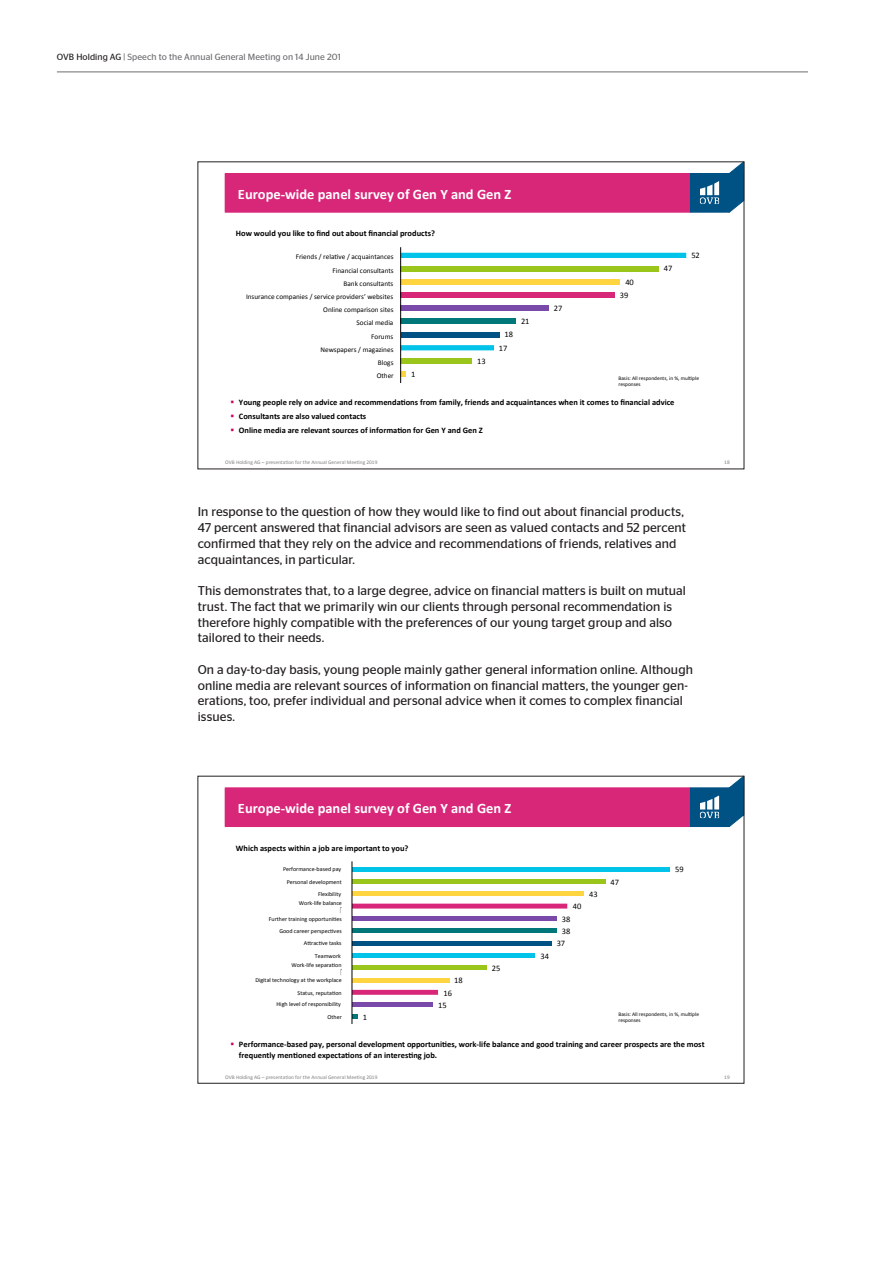
<style>
.page{position:relative;width:893px;height:1263px;background:#fff}
.page>*{position:absolute;margin:0;border:0;box-sizing:border-box;transform-origin:0 0}
.t1{font:700 14.4px "Calibri";color:#fff}
.t2{font:12.75px/15.8px "Stag Sans";letter-spacing:.005em;color:#231f20}
.t3{font:9px "Stag Sans";letter-spacing:.01em;color:#6c6d70}
.t4{font:700 8.4px/10.8px "Calibri";color:#000}
.t5{font:8.4px "Calibri";color:#000}
.t6{font:7.2px "Calibri";color:#000}
.t7{font:6px "Calibri";color:#000}
.t8{font:5.4px "Calibri";color:#808080}
.t9{font:5.4px/6px "Calibri";color:#000}
.s1{color:#231f20}
.s2{color:#c06}
</style>
<div class="page">
<hr style="left:57px;top:72px;width:751px;height:1px;background:#6c6d70">
<div style="left:225px;top:173px;width:466px;height:39px;background:#d82679"></div>
<div style="left:691px;top:173px;width:38px;height:39px;background:#005184"></div>
<div style="left:690px;top:173px;width:39px;height:39px;border:1px solid #005184"></div>
<svg style="left:701px;top:182px;width:17px;height:20px"></svg>
<div style="left:699px;top:180px;width:21px;height:24px;border:1px solid #005184"></div>
<svg style="left:729px;top:161px;width:15px;height:12px"></svg>
<svg style="left:729px;top:201px;width:13px;height:12px"></svg>
<div style="left:729px;top:173px;width:15px;height:27px;background:#005184"></div>
<div style="left:729px;top:173px;width:15px;height:28px;border:1px solid #005184"></div>
<svg style="left:401px;top:372px;width:5px;height:5px"></svg>
<div style="left:401px;top:358px;width:71px;height:6px;background:#9ac61c"></div>
<svg style="left:401px;top:253px;width:285px;height:97px"></svg>
<hr style="left:400px;top:247px;width:1px;height:136px;background:#000">
<div style="left:225px;top:788px;width:466px;height:38px;background:#d82679"></div>
<div style="left:225px;top:788px;width:466px;height:39px;border:1px solid #d82679"></div>
<div style="left:691px;top:788px;width:38px;height:38px;background:#005184"></div>
<div style="left:690px;top:788px;width:39px;height:39px;border:1px solid #005184"></div>
<svg style="left:701px;top:797px;width:17px;height:20px"></svg>
<div style="left:699px;top:795px;width:21px;height:24px;border:1px solid #005184"></div>
<svg style="left:729px;top:778px;width:13px;height:10px"></svg>
<svg style="left:729px;top:815px;width:13px;height:12px"></svg>
<div style="left:729px;top:788px;width:15px;height:27px;background:#005184"></div>
<svg style="left:353px;top:1014px;width:4px;height:5px"></svg>
<div style="left:352px;top:1002px;width:81px;height:5px;background:#7a4aaa"></div>
<div style="left:352px;top:891px;width:231px;height:5px;background:#ffd441"></div>
<div style="left:352px;top:879px;width:253px;height:5px;background:#9ac61c"></div>
<div style="left:352px;top:867px;width:318px;height:5px;background:#00c3ea"></div>
<svg style="left:353px;top:904px;width:214px;height:91px"></svg>
<hr style="left:352px;top:861px;width:1px;height:163px;background:#000">
<p class="t3" style="left:57px;top:51px;width:285px"><span class="s1">OVB Holding AG</span> | Speech to the Annual General Meeting on 14 June 201</p>
<p class="t1" style="left:238px;top:185px;width:275px">Europe--‐wide panel survey of Gen Y and Gen Z</p>
<p class="t4" style="left:236px;top:228px;width:200px">How would you like to find out about financial products?</p>
<p class="t6" style="left:296px;top:252px;width:99px">Friends / relaKve / acquaintances</p>
<p class="t5" style="left:691px;top:250px;width:10px">52</p>
<p class="t6" style="left:332px;top:266px;width:63px">Financial consultants</p>
<p class="t5" style="left:664px;top:263px;width:10px">47</p>
<p class="t6" style="left:343px;top:279px;width:51px">Bank consultants</p>
<p class="t5" style="left:625px;top:277px;width:10px">40</p>
<p class="t6" style="left:246px;top:292px;width:149px">Insurance companies / service providers’ websites</p>
<p class="t5" style="left:620px;top:290px;width:10px">39</p>
<p class="t6" style="left:323px;top:305px;width:72px">Online comparison sites</p>
<p class="t5" style="left:554px;top:303px;width:10px">27</p>
<p class="t6" style="left:357px;top:318px;width:38px">Social media</p>
<p class="t5" style="left:521px;top:316px;width:10px">21</p>
<p class="t6" style="left:371px;top:332px;width:24px">Forums</p>
<p class="t5" style="left:504px;top:329px;width:10px">18</p>
<p class="t6" style="left:320px;top:345px;width:75px">Newspapers / magazines</p>
<p class="t5" style="left:499px;top:343px;width:10px">17</p>
<p class="t6" style="left:378px;top:358px;width:17px">Blogs</p>
<p class="t5" style="left:477px;top:356px;width:10px">13</p>
<p class="t6" style="left:377px;top:371px;width:19px">Other</p>
<p class="t5" style="left:411px;top:369px;width:6px">1</p>
<p class="t9" style="left:618px;top:375px;width:82px">Basis: All respondents, in %, mulKple responses</p>
<p class="t4" style="left:231px;top:397px;width:445px"><span class="s2">▪▪</span> Young people rely on advice and recommenda3ons from family, friends and acquaintances when it comes to financial advice</p>
<p class="t4" style="left:231px;top:411px;width:137px"><span class="s2">▪▪</span> Consultants are also valued contacts</p>
<p class="t4" style="left:231px;top:425px;width:254px"><span class="s2">▪▪</span> Online media are relevant sources of informa3on for Gen Y and Gen Z</p>
<p class="t8" style="left:225px;top:459px;width:154px">OVB Holding AG – presentaKon for the Annual General MeeKng 2019</p>
<p class="t8" style="left:724px;top:459px;width:7px">18</p>
<p class="t2" style="left:198px;top:504px;width:490px">In response to the question of how they would like to find out about financial products, 47 percent answered that financial advisors are seen as valued contacts and 52 percent confirmed that they rely on the advice and recommendations of friends, relatives and acquaintances, in particular.</p>
<p class="t2" style="left:198px;top:583px;width:490px">This demonstrates that, to a large degree, advice on financial matters is built on mutual trust. The fact that we primarily win our clients through personal recommendation is therefore highly compatible with the preferences of our young target group and also tailored to their needs.</p>
<p class="t2" style="left:198px;top:661px;width:497px">On a day-to-day basis, young people mainly gather general information online. Although online media are relevant sources of information on financial matters, the younger gen&shy;erations, too, prefer individual and personal advice when it comes to complex financial issues.</p>
<p class="t1" style="left:238px;top:799px;width:275px">Europe--‐wide panel survey of Gen Y and Gen Z</p>
<p class="t4" style="left:236px;top:842px;width:174px">Which aspects within a job are important to you?</p>
<p class="t7" style="left:283px;top:865px;width:60px">Performance--‐based pay</p>
<p class="t5" style="left:675px;top:864px;width:10px">59</p>
<p class="t7" style="left:287px;top:878px;width:57px">Personal development</p>
<p class="t5" style="left:610px;top:876px;width:10px">47</p>
<p class="t7" style="left:318px;top:890px;width:25px">Flexibility</p>
<p class="t5" style="left:589px;top:889px;width:10px">43</p>
<p class="t7" style="left:299px;top:899px;width:45px">Work--‐life balance</p>
<p class="t5" style="left:573px;top:901px;width:10px">40</p>
<p class="t7" style="left:269px;top:915px;width:75px">Further training opportuniKes</p>
<p class="t5" style="left:562px;top:913px;width:10px">38</p>
<p class="t7" style="left:279px;top:927px;width:64px">Good career perspecKves</p>
<p class="t5" style="left:562px;top:926px;width:10px">38</p>
<p class="t7" style="left:304px;top:939px;width:39px">AsracKve tasks</p>
<p class="t5" style="left:557px;top:938px;width:10px">37</p>
<p class="t7" style="left:315px;top:952px;width:27px">Teamwork</p>
<p class="t5" style="left:541px;top:950px;width:10px">34</p>
<p class="t7" style="left:291px;top:961px;width:52px">Work--‐life separaKon</p>
<p class="t5" style="left:492px;top:963px;width:10px">25</p>
<p class="t7" style="left:255px;top:976px;width:88px">Digital technology at the workplace</p>
<p class="t5" style="left:454px;top:975px;width:10px">18</p>
<p class="t7" style="left:298px;top:989px;width:46px">Status, reputaKon</p>
<p class="t5" style="left:443px;top:987px;width:10px">16</p>
<p class="t7" style="left:277px;top:1000px;width:66px">High level of responsibility</p>
<p class="t5" style="left:438px;top:1000px;width:10px">15</p>
<p class="t7" style="left:327px;top:1013px;width:16px">Other</p>
<p class="t5" style="left:363px;top:1012px;width:6px">1</p>
<p class="t9" style="left:618px;top:1011px;width:82px">Basis: All respondents, in %, mulKple responses</p>
<p class="t4" style="left:239px;top:1039px;width:467px;text-indent:-8px"><span class="s2">▪▪</span> Performance--‐based pay, personal development opportuni3es, work--‐life balance and good training and career prospects are the most frequently men3oned expecta3ons of an interes3ng job.</p>
<p class="t8" style="left:225px;top:1073px;width:154px">OVB Holding AG – presentaKon for the Annual General MeeKng 2019</p>
<p class="t8" style="left:724px;top:1073px;width:7px">19</p>
</div>
